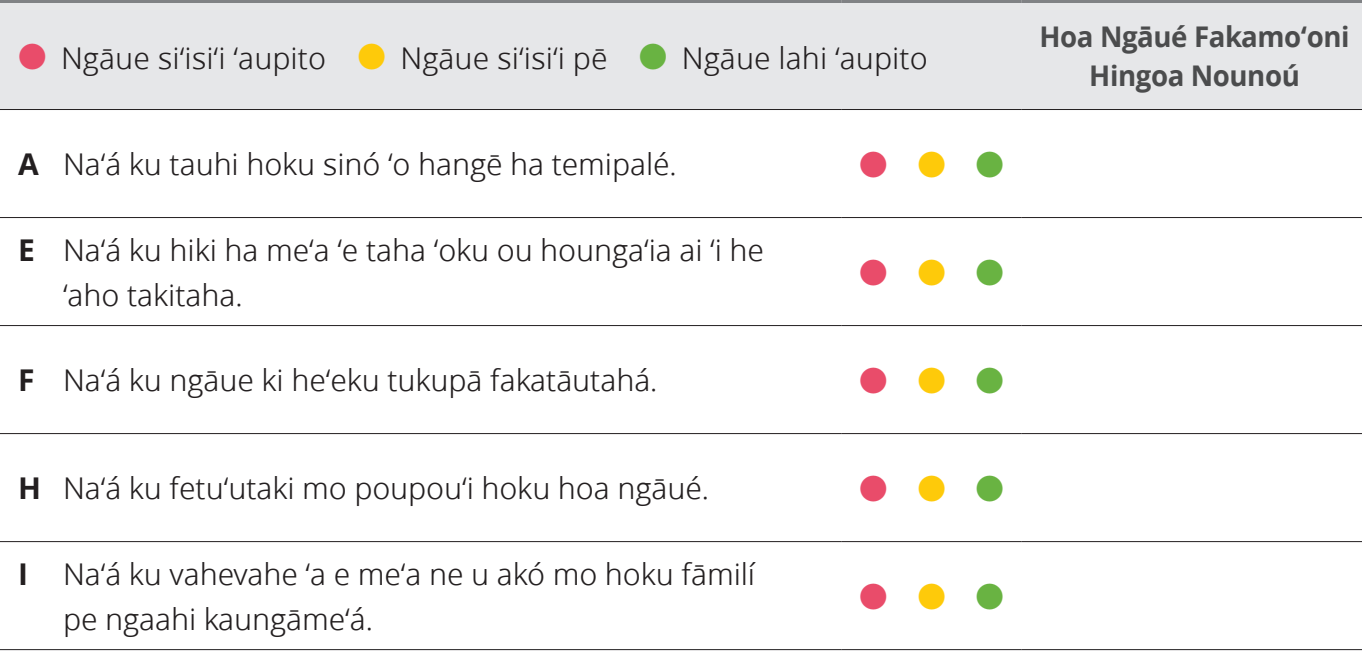
<style>
.page{position:relative;width:1362px;height:651px;background:#fff}
.page>*{position:absolute;margin:0;border:0;box-sizing:border-box;transform-origin:0 0}
.t1{font:36px "Ding P Ilds Dpi";color:#e94c6a}
.t2{font:30px/45px "Zoramlds Lat";letter-spacing:-.005em;color:#231f20}
.t3{font:700 28.5px/39px "Zoramlds Lat";letter-spacing:-.015em;color:#4b4c4d;text-align:center}
.s1{font-family:"Ding P Ilds Dpi";font-size:36px;color:#e94c6a}
.s2{font-family:"Ding P Ilds Dpi";font-size:36px;color:#feca0a}
.s3{font-family:"Ding P Ilds Dpi";font-size:36px;color:#69b342}
.s4{font-weight:700}
.s5{color:#feca0a}
.s6{color:#69b342}
</style>
<div class="page">
<div style="left:0;top:3px;width:1362px;height:106px;background:#e6e7e9"></div>
<hr style="left:0;top:0;width:841px;height:3px;background:#808285">
<hr style="left:841px;top:0;width:180px;height:3px;background:#808285">
<hr style="left:1021px;top:0;width:341px;height:3px;background:#808285">
<hr style="left:0;top:649px;width:841px;height:1px;background:#231f20">
<hr style="left:841px;top:649px;width:180px;height:1px;background:#231f20">
<hr style="left:1021px;top:649px;width:341px;height:1px;background:#231f20">
<hr style="left:0;top:217px;width:841px;height:1px;background:#231f20">
<hr style="left:841px;top:217px;width:180px;height:1px;background:#231f20">
<hr style="left:1021px;top:217px;width:341px;height:1px;background:#231f20">
<hr style="left:0;top:325px;width:841px;height:1px;background:#231f20">
<hr style="left:841px;top:325px;width:180px;height:1px;background:#231f20">
<hr style="left:1021px;top:325px;width:341px;height:1px;background:#231f20">
<hr style="left:0;top:433px;width:841px;height:1px;background:#231f20">
<hr style="left:841px;top:433px;width:180px;height:1px;background:#231f20">
<hr style="left:1021px;top:433px;width:341px;height:1px;background:#231f20">
<hr style="left:0;top:541px;width:841px;height:1px;background:#231f20">
<hr style="left:841px;top:541px;width:180px;height:1px;background:#231f20">
<hr style="left:1021px;top:541px;width:341px;height:1px;background:#231f20">
<hr style="left:0;top:109px;width:841px;height:1px;background:#231f20">
<hr style="left:841px;top:109px;width:180px;height:1px;background:#231f20">
<hr style="left:1021px;top:109px;width:341px;height:1px;background:#231f20">
<p class="t2" style="left:18px;top:36px;width:911px"><span class="s1">●</span> Ngāue siʻisiʻi ʻaupito <span class="s2">●</span> Ngāue siʻisiʻi pē <span class="s3">●</span> Ngāue lahi ʻaupito</p>
<p class="t2" style="left:18px;top:142px;width:660px"><span class="s4">A</span> Naʻá ku tauhi hoku sinó ʻo hangē ha temipalé.</p>
<p class="t1" style="left:859px;top:141px;width:146px">●<span class="s5">●</span><span class="s6">●</span></p>
<p class="t2" style="left:63px;top:228px;width:702px;text-indent:-45px"><span class="s4">E</span> Naʻá ku hiki ha meʻa ʻe taha ʻoku ou houngaʻia ai ʻi he ʻaho takitaha.</p>
<p class="t1" style="left:859px;top:249px;width:146px">●<span class="s5">●</span><span class="s6">●</span></p>
<p class="t2" style="left:18px;top:358px;width:641px"><span class="s4">F</span> Naʻá ku ngāue ki heʻeku tukupā fakatāutahá.</p>
<p class="t1" style="left:859px;top:357px;width:146px">●<span class="s5">●</span><span class="s6">●</span></p>
<p class="t2" style="left:18px;top:466px;width:692px"><span class="s4">H</span> Naʻá ku fetuʻutaki mo poupouʻi hoku hoa ngāué.</p>
<p class="t1" style="left:859px;top:465px;width:146px">●<span class="s5">●</span><span class="s6">●</span></p>
<p class="t2" style="left:63px;top:552px;width:693px;text-indent:-45px"><span class="s4">I</span> Naʻá ku vahevahe ʻa e meʻa ne u akó mo hoku fāmilí pe ngaahi kaungāmeʻá.</p>
<p class="t1" style="left:859px;top:573px;width:146px">●<span class="s5">●</span><span class="s6">●</span></p>
<p class="t3" style="left:1039px;top:17px;width:312px">Hoa Ngāué Fakamoʻoni<br>Hingoa Nounoú</p>
</div>
